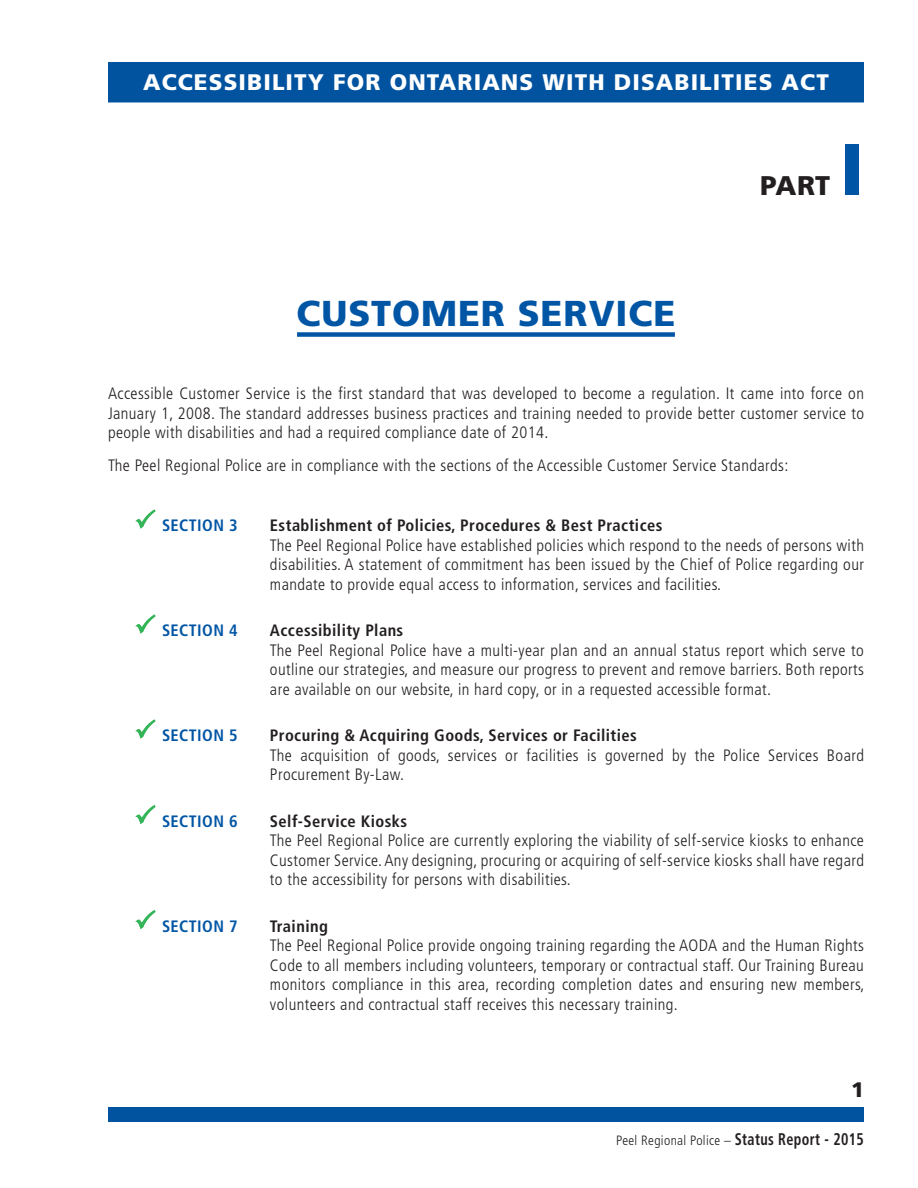
<style>
.page{position:relative;width:918px;height:1188px;background:#fff}
.page>*{position:absolute;margin:0;border:0;box-sizing:border-box;transform-origin:0 0}
.t1{font:900 72px "Frutiger";color:#0155a5}
.t2{font:900 36px "Frutiger";letter-spacing:.025em;color:#0155a5}
.t3{font:900 27px "Frutiger";color:#231f20}
.t4{font:900 22.5px "Frutiger";letter-spacing:.05em;color:#fff}
.t5{font:900 21px "Frutiger";color:#231f20}
.t6{font:300 condensed 16.5px/19.5px "Frutiger";letter-spacing:.025em;color:#231f20;text-align:justify}
.t7{font:700 condensed 16.5px "Frutiger";letter-spacing:.025em;color:#231f20}
.t8{font:700 condensed 16.5px "Frutiger";letter-spacing:.025em;color:#0155a5}
.t9{font:300 condensed 13.5px "Frutiger";letter-spacing:.025em;color:#231f20}
.s1{font-weight:700;font-size:16.8px}
</style>
<div class="page">
<div style="left:108px;top:62px;width:756px;height:40px;background:#0153a0"></div>
<div style="left:108px;top:1107px;width:756px;height:15px;background:#0153a0"></div>
<div style="left:297px;top:332px;width:378px;height:5px;background:#0155a5"></div>
<svg style="left:135px;top:509px;width:21px;height:20px"></svg>
<svg style="left:135px;top:614px;width:21px;height:20px"></svg>
<svg style="left:135px;top:719px;width:21px;height:20px"></svg>
<svg style="left:135px;top:805px;width:21px;height:20px"></svg>
<svg style="left:135px;top:910px;width:21px;height:20px"></svg>
<h3 class="t4" style="left:143px;top:68px;width:687px">ACCESSIBILITY FOR ONTARIANS WITH DISABILITIES ACT</h3>
<h3 class="t3" style="left:760px;top:169px;width:72px">PART</h3>
<h1 class="t1" style="left:840px;top:126px;width:26px">I</h1>
<h2 class="t2" style="left:297px;top:291px;width:380px">CUSTOMER SERVICE</h2>
<p class="t6" style="left:108px;top:384px;width:758px">Accessible Customer Service is the first standard that was developed to become a regulation. It came into force on January 1, 2008. The standard addresses business practices and training needed to provide better customer service to people with disabilities and had a required compliance date of 2014.</p>
<p class="t6" style="left:108px;top:456px;width:682px">The Peel Regional Police are in compliance with the sections of the Accessible Customer Service Standards:</p>
<p class="t8" style="left:162px;top:516px;width:77px">SECTION 3</p>
<p class="t7" style="left:270px;top:516px;width:394px">Establishment of Policies, Procedures &amp; Best Practices</p>
<p class="t6" style="left:270px;top:535px;width:596px">The Peel Regional Police have established policies which respond to the needs of persons with disabilities. A statement of commitment has been issued by the Chief of Police regarding our mandate to provide equal access to information, services and facilities.</p>
<p class="t8" style="left:162px;top:621px;width:77px">SECTION 4</p>
<p class="t7" style="left:270px;top:621px;width:135px">Accessibility Plans</p>
<p class="t6" style="left:270px;top:640px;width:595px">The Peel Regional Police have a multi-year plan and an annual status report which serve to outline our strategies, and measure our progress to prevent and remove barriers. Both reports are available on our website, in hard copy, or in a requested accessible format.</p>
<p class="t8" style="left:162px;top:726px;width:77px">SECTION 5</p>
<p class="t7" style="left:270px;top:726px;width:368px">Procuring &amp; Acquiring Goods, Services or Facilities</p>
<p class="t6" style="left:270px;top:745px;width:596px">The acquisition of goods, services or facilities is governed by the Police Services Board<br>Procurement By-Law.</p>
<p class="t8" style="left:162px;top:811px;width:77px">SECTION 6</p>
<p class="t7" style="left:270px;top:811px;width:139px">Self-Service Kiosks</p>
<p class="t6" style="left:270px;top:831px;width:596px">The Peel Regional Police are currently exploring the viability of self-service kiosks to enhance Customer Service. Any designing, procuring or acquiring of self-service kiosks shall have regard to the accessibility for persons with disabilities.</p>
<p class="t8" style="left:162px;top:916px;width:77px">SECTION 7</p>
<p class="t7" style="left:270px;top:916px;width:59px">Training</p>
<p class="t6" style="left:270px;top:936px;width:596px">The Peel Regional Police provide ongoing training regarding the AODA and the Human Rights Code to all members including volunteers, temporary or contractual staff. Our Training Bureau monitors compliance in this area, recording completion dates and ensuring new members, volunteers and contractual staff receives this necessary training.</p>
<p class="t5" style="left:851px;top:1077px;width:14px">1</p>
<p class="t9" style="left:616px;top:1133px;width:249px">Peel Regional Police – <span class="s1">Status Report - 2015</span></p>
</div>
